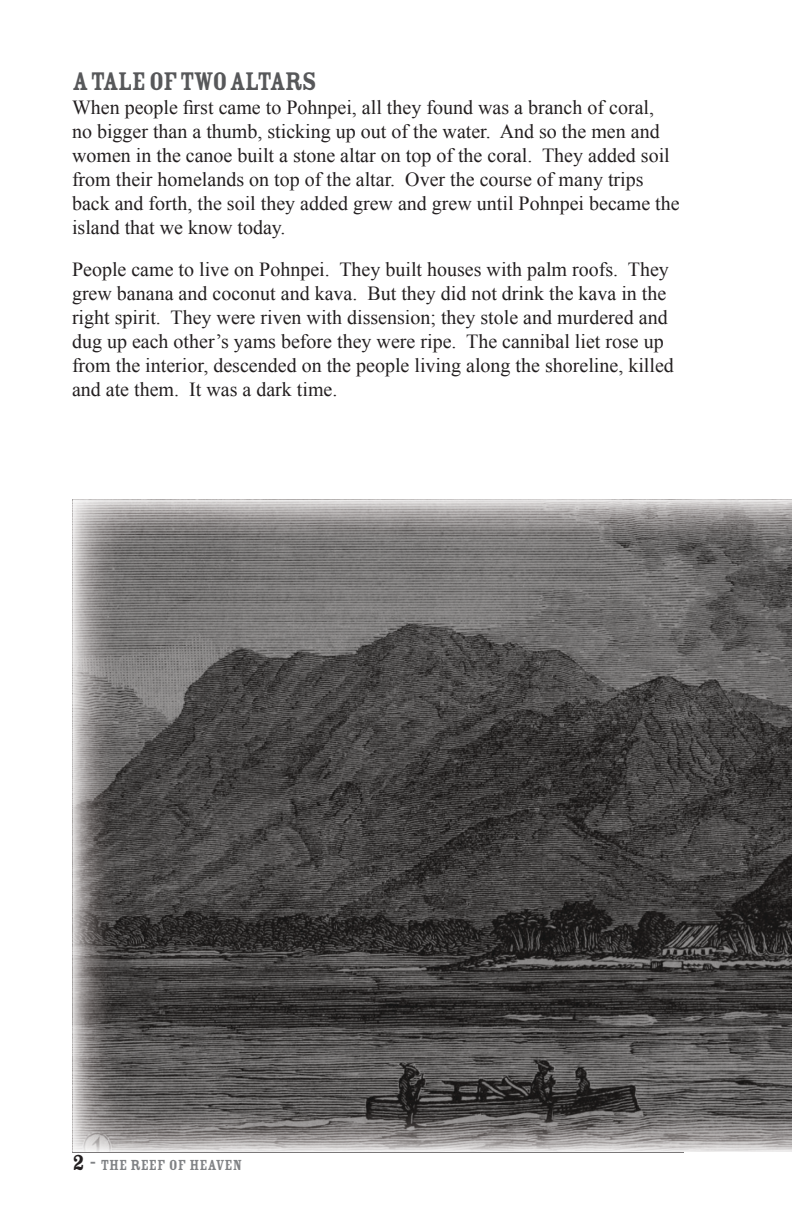
<style>
.page{position:relative;width:792px;height:1224px;background:#fff}
.page>*{position:absolute;margin:0;border:0;box-sizing:border-box;transform-origin:0 0}
.t1{font:28px "Rosewood Std Fill";letter-spacing:-.05em;color:#57585a}
.t2{font:20px/24px "Times New Roman";color:#231f20}
.t3{font:16px "Rosewood Std Fill";color:#808285}
.s1{font-size:24px;color:#231f20}
.s2{font-size:24px}
</style>
<div class="page">
<hr style="left:72px;top:1152px;width:612px;height:1px;background:#231f20">
<img style="left:72px;top:500px;width:720px;height:652px">
<h1 class="t1" style="left:72px;top:72px;width:246px">ATALEOFTWOALTARS</h1>
<p class="t2" style="left:72px;top:97px;width:609px">When people first came to Pohnpei, all they found was a branch of coral,<br>no bigger than a thumb, sticking up out of the water. And so the men and women in the canoe built a stone altar on top of the coral. They added soil from their homelands on top of the altar. Over the course of many trips back and forth, the soil they added grew and grew until Pohnpei became the island that we know today.</p>
<p class="t2" style="left:72px;top:259px;width:603px">People came to live on Pohnpei. They built houses with palm roofs. They grew banana and coconut and kava. But they did not drink the kava in the right spirit. They were riven with dissension; they stole and murdered and dug up each other’s yams before they were ripe. The cannibal liet rose up from the interior, descended on the people living along the shoreline, killed and ate them. It was a dark time.</p>
<p class="t3" style="left:72px;top:1160px;width:172px"><span class="s1">2</span> <span class="s2">-</span> THE REEF OF HEAVEN</p>
</div>
